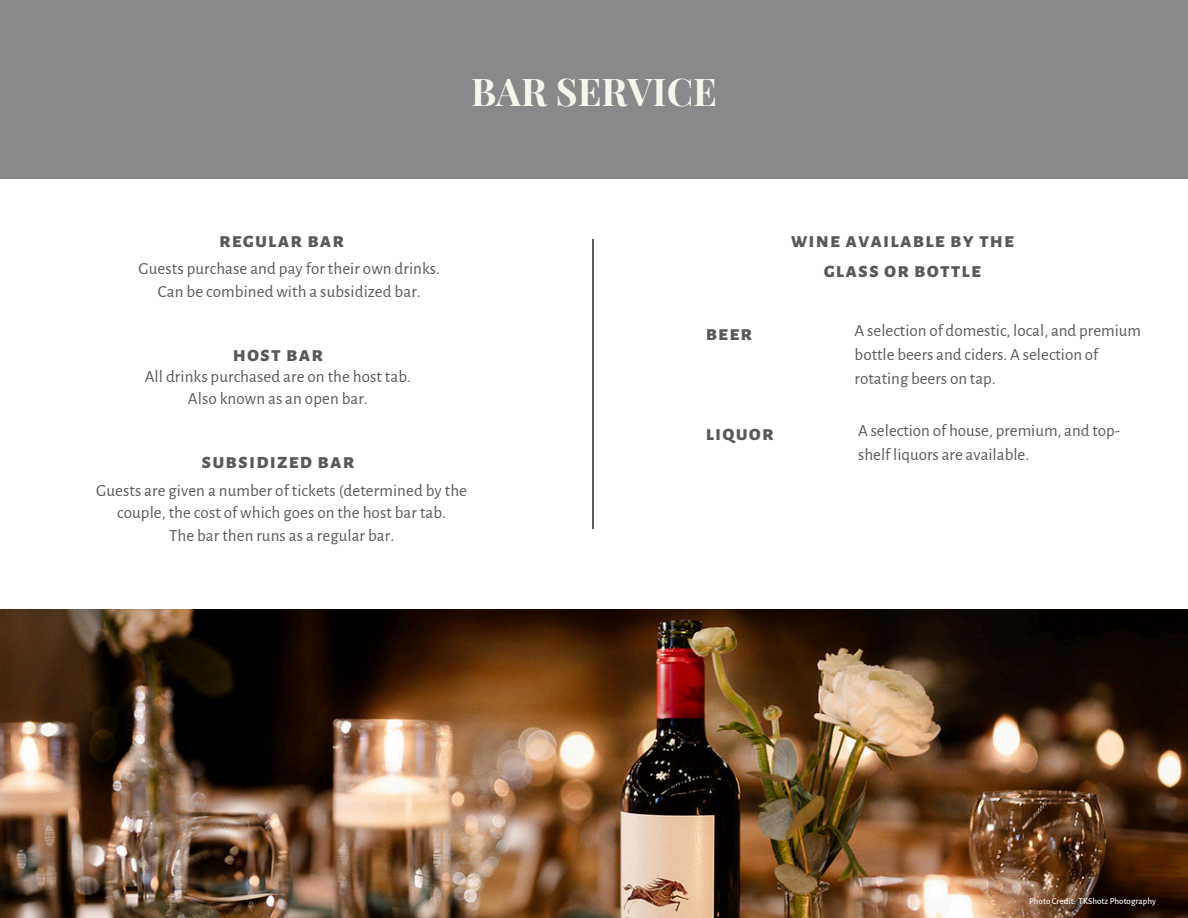
<style>
.page{position:relative;width:1188px;height:918px;background:#fff}
.page>*{position:absolute;margin:0;border:0;box-sizing:border-box;transform-origin:0 0}
.t1{font:700 37.5px "Playfair Display SC";color:#f6f6ed}
.t2{font:800 21.6px/30px "Alegreya Sans SC";letter-spacing:.05em;color:#59585b;text-align:center}
.t3{font:800 21.45px "Alegreya Sans SC";letter-spacing:.05em;color:#59585b}
.t4{font:16.95px/22.8px "Alegreya Sans";letter-spacing:.005em;color:#59585b;text-align:center}
.t5{font:500 9px "Alegreya Sans";color:#f6f6f6}
</style>
<div class="page">
<div style="left:0;top:0;width:1188px;height:179px;background:#89888a"></div>
<hr style="left:593px;top:239px;width:1px;height:290px;background:#59585b">
<img style="left:0;top:609px;width:1188px;height:309px">
<h1 class="t1" style="left:471px;top:66px;width:247px">BAR SERVICE</h1>
<p class="t2" style="left:219px;top:225px;width:127px">regular bar</p>
<h2 class="t4" style="left:139px;top:258px;width:303px">Guests purchase and pay for their own drinks.<br>Can be combined with a subsidized bar.</h2>
<h2 class="t2" style="left:233px;top:339px;width:92px">host bar</h2>
<h3 class="t4" style="left:145px;top:365px;width:268px">All drinks purchased are on the host tab.<br>Also known as an open bar.</h3>
<h3 class="t2" style="left:791px;top:225px;width:225px">wine available by the glass or bottle</h3>
<h2 class="t2" style="left:706px;top:319px;width:48px">beer</h2>
<h3 class="t4" style="left:855px;top:319px;width:288px;line-height:23.7px;text-align:left">A selection of domestic, local, and premium bottle beers and ciders. A selection of rotating beers on tap.</h3>
<h2 class="t2" style="left:202px;top:446px;width:154px">subsidized bar</h2>
<h3 class="t4" style="left:96px;top:479px;width:372px">Guests are given a number of tickets (determined by the couple, the cost of which goes on the host bar tab.<br>The bar then runs as a regular bar.</h3>
<h2 class="t3" style="left:706px;top:423px;width:69px">liquor</h2>
<h3 class="t4" style="left:858px;top:419px;width:264px;line-height:23.7px;text-align:left">A selection of house, premium, and top&shy;shelf liquors are available.</h3>
<p class="t5" style="left:1029px;top:897px;width:128px">Photo Credit: TKShotz Photography</p>
</div>
